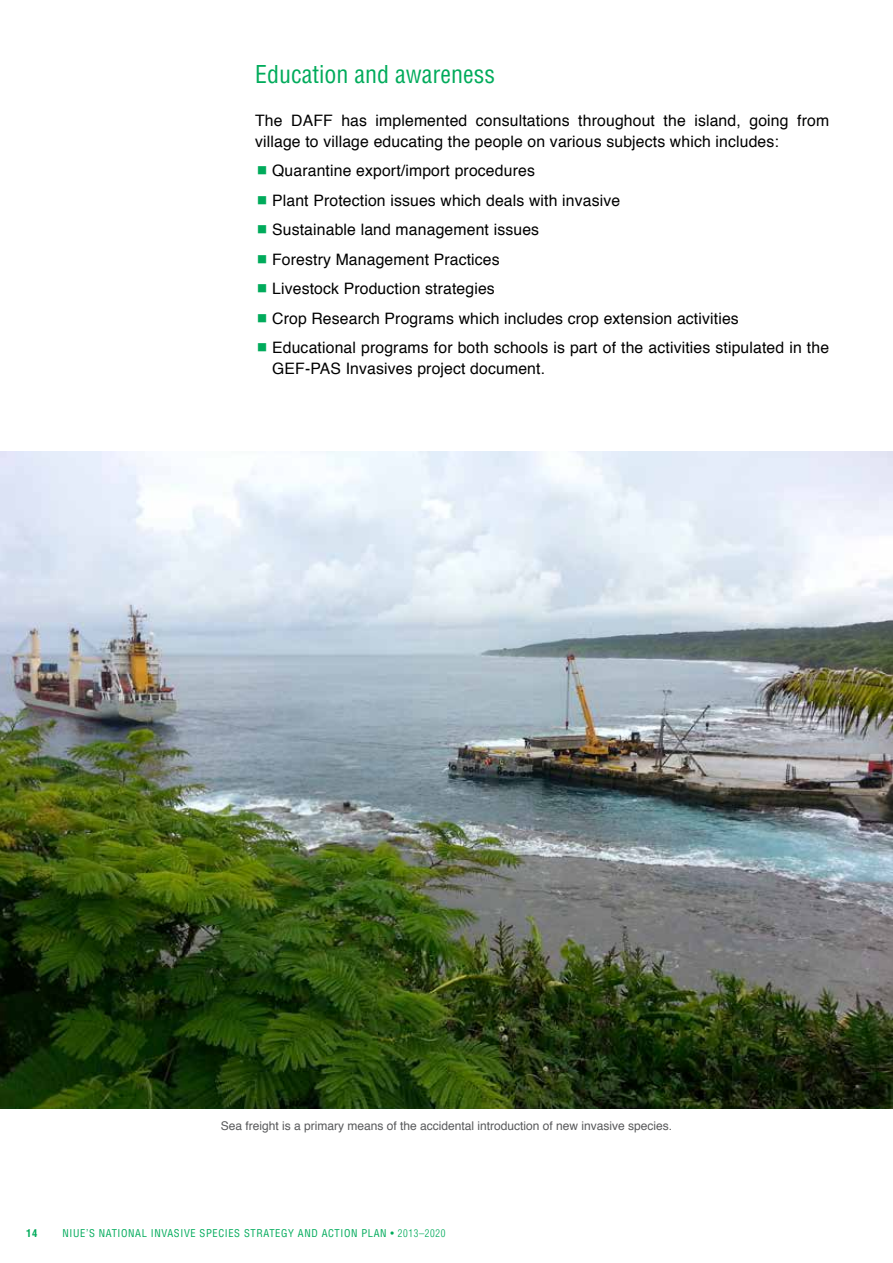
<style>
.page{position:relative;width:893px;height:1263px;background:#fff}
.page>*{position:absolute;margin:0;border:0;box-sizing:border-box;transform-origin:0 0}
.t1{font:condensed 24px "Helvetica";color:#00ab5b}
.t2{font:15.75px/29.5px "Helvetica";letter-spacing:.01em;color:#000}
.t3{font:12px "Helvetica";color:#58595b}
.t4{font:condensed 10.5px "Helvetica";letter-spacing:.06em;color:#00ab5b}
.t5{font:700 condensed 10.5px "Helvetica";color:#00ab5b}
.s1{font-weight:300}
</style>
<div class="page">
<img style="left:0;top:451px;width:893px;height:658px">
<h1 class="t1" style="left:255px;top:60px;width:241px">EDUCATION AND AWARENESS</h1>
<p class="t2" style="left:255px;top:110px;width:575px;line-height:21px">The DAFF has implemented consultations throughout the island, going from village to village educating the people on various subjects which includes:</p>
<p class="t2" style="left:272px;top:156px;width:558px">Quarantine export/import procedures<br>Plant Protection issues which deals with invasive<br>Sustainable land management issues<br>Forestry Management Practices<br>Livestock Production strategies<br>Crop Research Programs which includes crop extension activities<br>Educational programs for both schools is part of the activities stipulated in the</p>
<p class="t2" style="left:272px;top:354px;width:274px">GEF-PAS Invasives project document.</p>
<p class="t3" style="left:221px;top:1117px;width:453px">Sea freight is a primary means of the accidental introduction of new invasive species.</p>
<p class="t5" style="left:26px;top:1227px;width:13px">14</p>
<p class="t4" style="left:63px;top:1227px;width:384px">NIUE’S NATIONAL INVASIVE SPECIES STRATEGY AND ACTION PLAN • <span class="s1">2013–2020</span></p>
</div>
